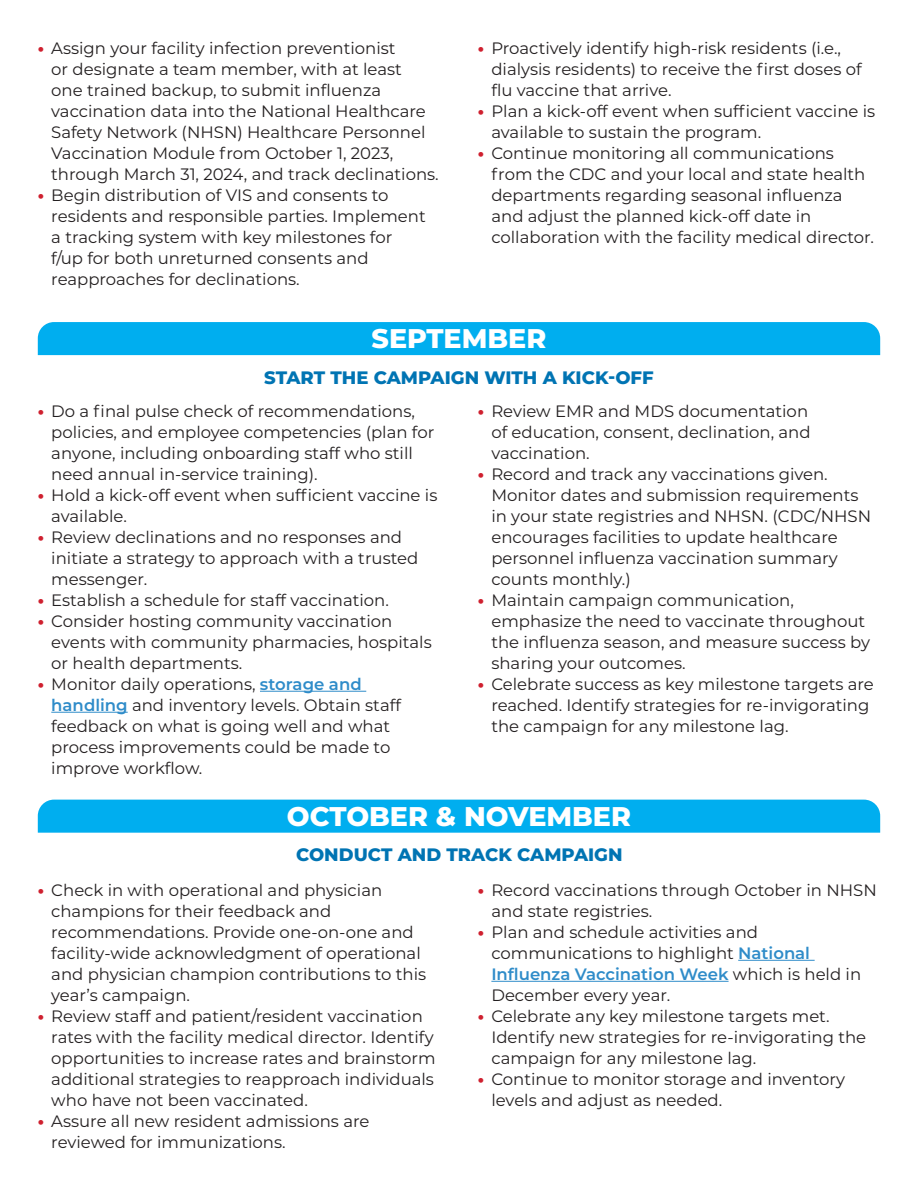
<style>
.page{position:relative;width:918px;height:1188px;background:#fff}
.page>*{position:absolute;margin:0;border:0;box-sizing:border-box;transform-origin:0 0}
.t1{font:800 27px "Montserrat";color:#fff}
.t2{font:800 18px "Montserrat";color:#0074b3}
.List_Paragraph{font:16.5px/21px "Montserrat";color:#231f20}
.s1{font-weight:800;color:#cf202f}
.s2{font-weight:600;color:#2f8cc9}
</style>
<div class="page">
<hr style="left:260px;top:691px;width:106px;height:1px;background:#2f8cc9">
<hr style="left:51px;top:712px;width:77px;height:1px;background:#2f8cc9">
<hr style="left:738px;top:960px;width:77px;height:1px;background:#2f8cc9">
<hr style="left:491px;top:981px;width:238px;height:1px;background:#2f8cc9">
<div style="left:38px;top:322px;width:842px;height:33px;background:#00aeef"></div>
<div style="left:38px;top:800px;width:842px;height:33px;background:#00aeef"></div>
<p class="List_Paragraph" style="left:51px;top:37px;width:389px;text-indent:-14px"><span class="s1">•</span> Assign your facility infection preventionist<br>or designate a team member, with at least<br>one trained backup, to submit influenza vaccination data into the National Healthcare Safety Network (NHSN) Healthcare Personnel Vaccination Module from October 1, 2023, through March 31, 2024, and track declinations.</p>
<p class="List_Paragraph" style="left:51px;top:184px;width:376px;text-indent:-14px"><span class="s1">•</span> Begin distribution of VIS and consents to residents and responsible parties. Implement a tracking system with key milestones for f/up for both unreturned consents and reapproaches for declinations.</p>
<p class="List_Paragraph" style="left:491px;top:37px;width:372px;text-indent:-14px"><span class="s1">•</span> Proactively identify high-risk residents (i.e., dialysis residents) to receive the first doses of flu vaccine that arrive.</p>
<p class="List_Paragraph" style="left:491px;top:100px;width:385px;text-indent:-14px"><span class="s1">•</span> Plan a kick-off event when sufficient vaccine is available to sustain the program.</p>
<p class="List_Paragraph" style="left:491px;top:142px;width:384px;text-indent:-14px"><span class="s1">•</span> Continue monitoring all communications from the CDC and your local and state health departments regarding seasonal influenza and adjust the planned kick-off date in collaboration with the facility medical director.</p>
<p class="t1" style="left:372px;top:319px;width:176px">SEPTEMBER</p>
<p class="t2" style="left:264px;top:364px;width:391px">START THE CAMPAIGN WITH A KICK-OFF</p>
<p class="List_Paragraph" style="left:51px;top:400px;width:385px;text-indent:-14px"><span class="s1">•</span> Do a final pulse check of recommendations, policies, and employee competencies (plan for anyone, including onboarding staff who still need annual in-service training).</p>
<p class="List_Paragraph" style="left:51px;top:484px;width:388px;text-indent:-14px"><span class="s1">•</span> Hold a kick-off event when sufficient vaccine is available.</p>
<p class="List_Paragraph" style="left:51px;top:526px;width:369px;text-indent:-14px"><span class="s1">•</span> Review declinations and no responses and initiate a strategy to approach with a trusted messenger.</p>
<p class="List_Paragraph" style="left:38px;top:589px;width:353px"><span class="s1">•</span> Establish a schedule for staff vaccination.</p>
<p class="List_Paragraph" style="left:51px;top:610px;width:382px;text-indent:-14px"><span class="s1">•</span> Consider hosting community vaccination events with community pharmacies, hospitals or health departments.</p>
<p class="List_Paragraph" style="left:51px;top:673px;width:351px;text-indent:-14px"><span class="s1">•</span> Monitor daily operations, <span class="s2">storage and handling</span> and inventory levels. Obtain staff feedback on what is going well and what process improvements could be made to improve workflow.</p>
<p class="List_Paragraph" style="left:491px;top:400px;width:321px;text-indent:-14px"><span class="s1">•</span> Review EMR and MDS documentation of education, consent, declination, and vaccination.</p>
<p class="List_Paragraph" style="left:491px;top:463px;width:381px;text-indent:-14px"><span class="s1">•</span> Record and track any vaccinations given.<br>Monitor dates and submission requirements in your state registries and NHSN. (CDC/NHSN encourages facilities to update healthcare personnel influenza vaccination summary counts monthly.)</p>
<p class="List_Paragraph" style="left:491px;top:589px;width:380px;text-indent:-14px"><span class="s1">•</span> Maintain campaign communication, emphasize the need to vaccinate throughout the influenza season, and measure success by sharing your outcomes.</p>
<p class="List_Paragraph" style="left:491px;top:673px;width:384px;text-indent:-14px"><span class="s1">•</span> Celebrate success as key milestone targets are reached. Identify strategies for re-invigorating the campaign for any milestone lag.</p>
<p class="t1" style="left:287px;top:796px;width:346px">OCTOBER &amp; NOVEMBER</p>
<p class="t2" style="left:296px;top:842px;width:328px">CONDUCT AND TRACK CAMPAIGN</p>
<p class="List_Paragraph" style="left:51px;top:879px;width:377px;text-indent:-14px"><span class="s1">•</span> Check in with operational and physician champions for their feedback and recommendations. Provide one-on-one and facility-wide acknowledgment of operational and physician champion contributions to this year’s campaign.</p>
<p class="List_Paragraph" style="left:51px;top:1005px;width:386px;text-indent:-14px"><span class="s1">•</span> Review staff and patient/resident vaccination rates with the facility medical director. Identify opportunities to increase rates and brainstorm additional strategies to reapproach individuals who have not been vaccinated.</p>
<p class="List_Paragraph" style="left:51px;top:1110px;width:320px;text-indent:-14px"><span class="s1">•</span> Assure all new resident admissions are reviewed for immunizations.</p>
<p class="List_Paragraph" style="left:491px;top:879px;width:387px;text-indent:-14px"><span class="s1">•</span> Record vaccinations through October in NHSN and state registries.</p>
<p class="List_Paragraph" style="left:491px;top:921px;width:371px;text-indent:-14px"><span class="s1">•</span> Plan and schedule activities and communications to highlight <span class="s2">National Influenza Vaccination Week</span> which is held in December every year.</p>
<p class="List_Paragraph" style="left:491px;top:1005px;width:376px;text-indent:-14px"><span class="s1">•</span> Celebrate any key milestone targets met.<br>Identify new strategies for re-invigorating the campaign for any milestone lag.</p>
<p class="List_Paragraph" style="left:491px;top:1068px;width:355px;text-indent:-14px"><span class="s1">•</span> Continue to monitor storage and inventory levels and adjust as needed.</p>
</div>
